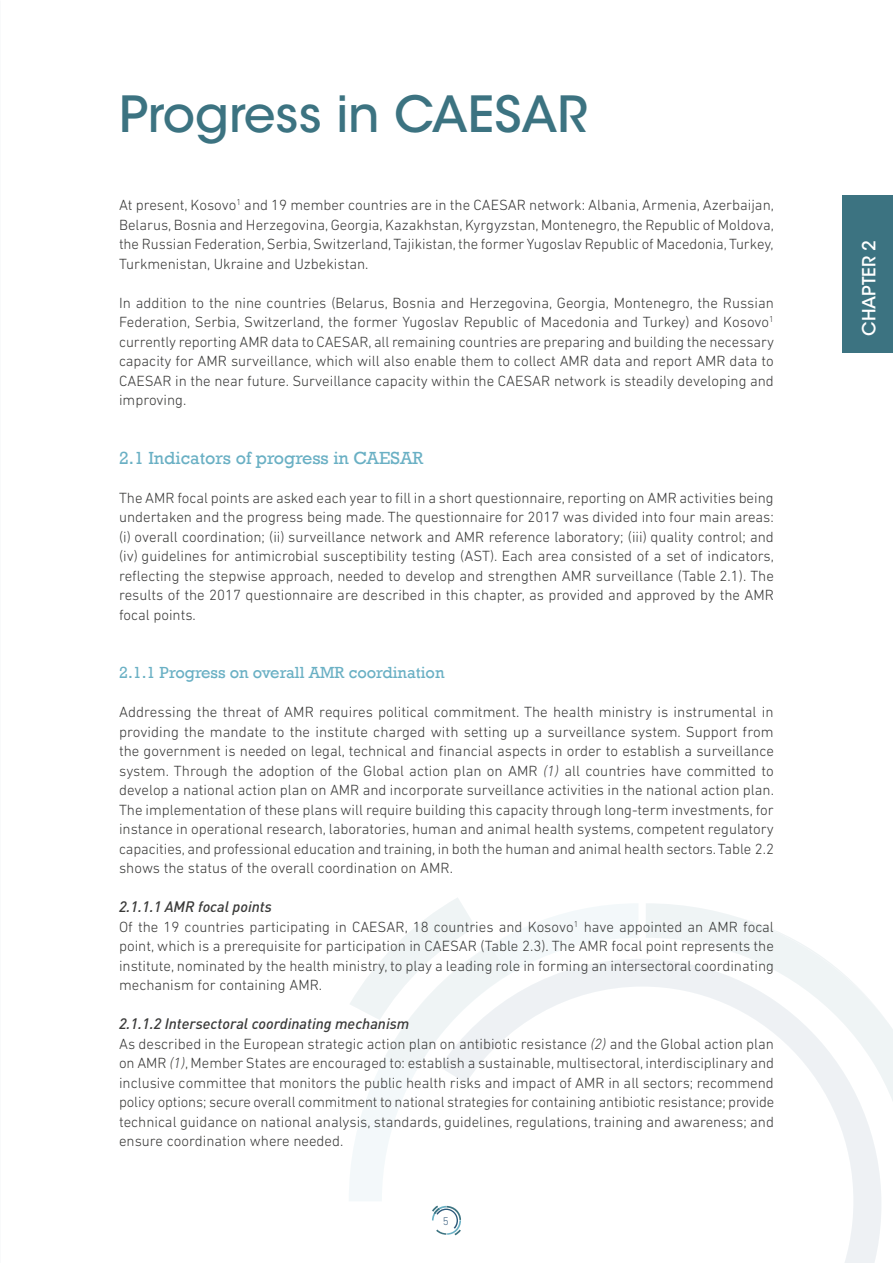
<style>
.page{position:relative;width:893px;height:1263px;background:#fff}
.page>*{position:absolute;margin:0;border:0;box-sizing:border-box;transform-origin:0 0}
.t1{font:500 49.5px "ITC Avant Garde Std";color:#3c7381}
.t2{font:18px "Rockwell";color:#6ab0c4}
.t3{font:500 18px "ITC Avant Garde Std";color:#fff}
.t4{font:16.5px "Rockwell";color:#6ab0c4}
.t5{font:300 15px/19.5px "DIN Next LT Pro";color:#3a3a39;text-align:justify}
.t6{font:italic 500 15px "DIN";color:#3a3a39}
.t7{font:300 11.25px "DIN Next LT Pro";color:#416584}
.s1{font-style:italic}
</style>
<div class="page">
<svg style="left:349px;top:904px;width:289px;height:297px"></svg>
<svg style="left:440px;top:959px;width:441px;height:304px"></svg>
<svg style="left:646px;top:903px;width:247px;height:287px"></svg>
<svg style="left:730px;top:917px;width:163px;height:152px"></svg>
<svg style="left:349px;top:898px;width:160px;height:173px"></svg>
<svg style="left:432px;top:1205px;width:29px;height:30px"></svg>
<div style="left:842px;top:196px;width:51px;height:157px;background:#3c7381"></div>
<h1 class="t1" style="left:119px;top:83px;width:470px">Progress in CAESAR</h1>
<p class="t5" style="left:119px;top:195px;width:656px">At present, Kosovo<sup>1</sup> and 19 member countries are in the CAESAR network: Albania, Armenia, Azerbaijan, Belarus, Bosnia and Herzegovina, Georgia, Kazakhstan, Kyrgyzstan, Montenegro, the Republic of Moldova, the Russian Federation, Serbia, Switzerland, Tajikistan, the former Yugoslav Republic of Macedonia, Turkey, Turkmenistan, Ukraine and Uzbekistan.</p>
<p class="t5" style="left:119px;top:292px;width:656px">In addition to the nine countries (Belarus, Bosnia and Herzegovina, Georgia, Montenegro, the Russian Federation, Serbia, Switzerland, the former Yugoslav Republic of Macedonia and Turkey) and Kosovo<sup>1 </sup>currently reporting AMR data to CAESAR, all remaining countries are preparing and building the necessary capacity for AMR surveillance, which will also enable them to collect AMR data and report AMR data to CAESAR in the near future. Surveillance capacity within the CAESAR network is steadily developing and improving.</p>
<p class="t2" style="left:119px;top:447px;width:306px">2.1 Indicators of progress in CAESAR</p>
<p class="t5" style="left:119px;top:487px;width:656px">The AMR focal points are asked each year to fill in a short questionnaire, reporting on AMR activities being undertaken and the progress being made. The questionnaire for 2017 was divided into four main areas: (i) overall coordination; (ii) surveillance network and AMR reference laboratory; (iii) quality control; and (iv) guidelines for antimicrobial susceptibility testing (AST). Each area consisted of a set of indicators, reflecting the stepwise approach, needed to develop and strengthen AMR surveillance (Table 2.1). The results of the 2017 questionnaire are described in this chapter, as provided and approved by the AMR focal points.</p>
<p class="t4" style="left:119px;top:663px;width:327px">2.1.1 Progress on overall AMR coordination</p>
<p class="t5" style="left:119px;top:702px;width:656px">Addressing the threat of AMR requires political commitment. The health ministry is instrumental in providing the mandate to the institute charged with setting up a surveillance system. Support from the government is needed on legal, technical and financial aspects in order to establish a surveillance system. Through the adoption of the Global action plan on AMR <span class="s1">(1)</span> all countries have committed to develop a national action plan on AMR and incorporate surveillance activities in the national action plan.<br>The implementation of these plans will require building this capacity through long-term investments, for instance in operational research, laboratories, human and animal health systems, competent regulatory capacities, and professional education and training, in both the human and animal health sectors. Table 2.2 shows the status of the overall coordination on AMR.</p>
<p class="t6" style="left:119px;top:897px;width:154px">2.1.1.1 AMR focal points</p>
<p class="t5" style="left:119px;top:916px;width:656px">Of the 19 countries participating in CAESAR, 18 countries and Kosovo<sup>1</sup> have appointed an AMR focal point, which is a prerequisite for participation in CAESAR (Table 2.3). The AMR focal point represents the institute, nominated by the health ministry, to play a leading role in forming an intersectoral coordinating mechanism for containing AMR.</p>
<p class="t6" style="left:119px;top:1014px;width:292px">2.1.1.2 Intersectoral coordinating mechanism</p>
<p class="t5" style="left:119px;top:1033px;width:657px">As described in the European strategic action plan on antibiotic resistance <span class="s1">(2)</span> and the Global action plan on AMR <span class="s1">(1)</span>, Member States are encouraged to: establish a sustainable, multisectoral, interdisciplinary and inclusive committee that monitors the public health risks and impact of AMR in all sectors; recommend policy options; secure overall commitment to national strategies for containing antibiotic resistance; provide technical guidance on national analysis, standards, guidelines, regulations, training and awareness; and ensure coordination where needed.</p>
<p class="t7" style="left:443px;top:1214px;width:7px">5</p>
<p class="t3" style="left:858px;top:336px;width:97px;rotate:-90deg">CHAPTER 2</p>
</div>
